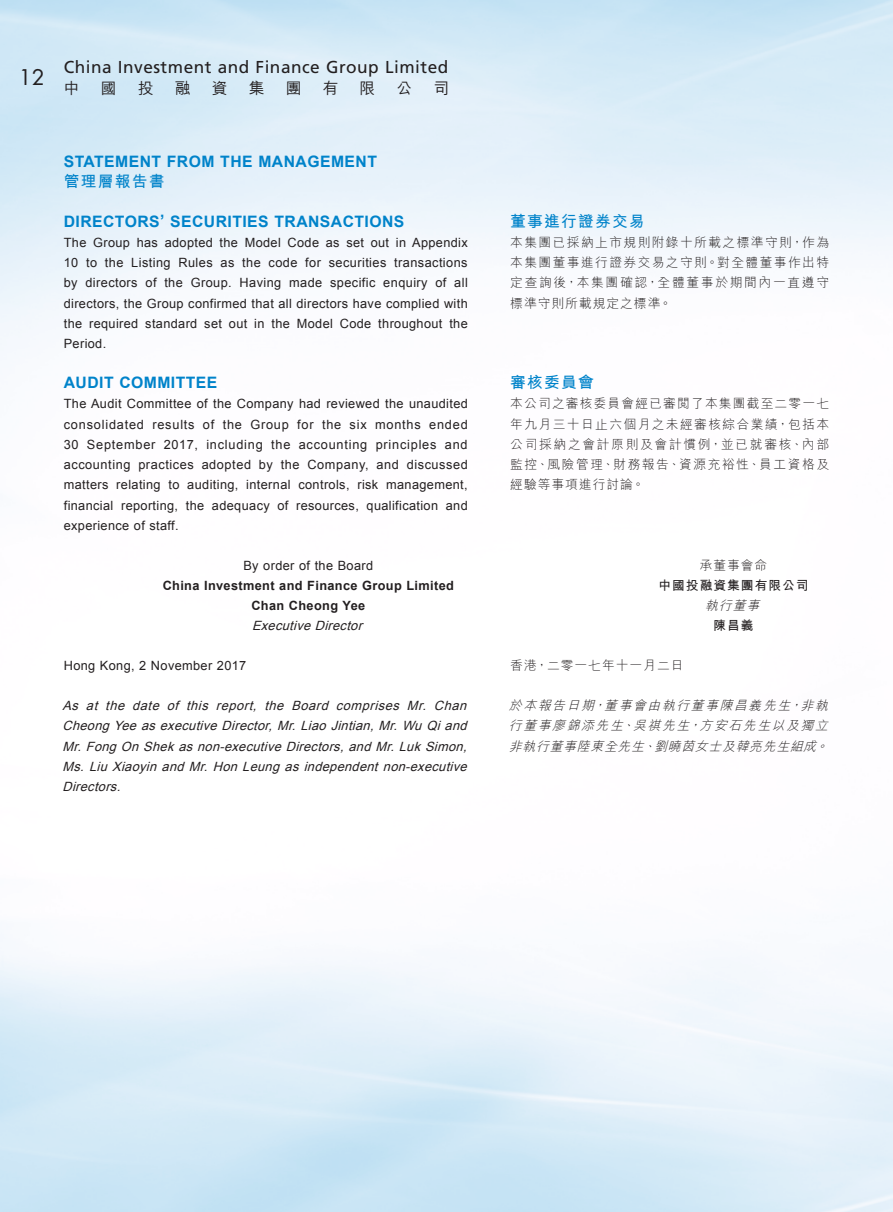
<style>
.page{position:relative;width:893px;height:1212px;background:#fff}
.page>*{position:absolute;margin:0;border:0;box-sizing:border-box;transform-origin:0 0}
.t1{font:21px "Futura Std";color:#231f20}
.t2{font:17.25px "Frutiger LT Std";letter-spacing:.03em;color:#231f20}
.t3{font:700 15.75px "Arial";letter-spacing:.03em;color:#0083ca}
.t4{font:700 15.75px "M Hei HK";letter-spacing:.08em;color:#0083ca}
.t5{font:500 15.75px "M Hei HK";color:#231f20}
.t6{font:12.75px/20.2px "Arial";letter-spacing:.03em;color:#231f20;text-align:justify}
.t7{font:italic 12.75px/20.2px "Arial";color:#231f20;text-align:justify}
.t8{font:300 12.75px/20.2px "M Hei HK";letter-spacing:.12em;color:#231f20;text-align:justify}
.t9{font:italic 300 12.75px/20.2px "M Hei HK";color:#231f20;text-align:justify}
.t10{font:700 12.75px/20.2px "Arial";letter-spacing:.03em;color:#231f20;text-align:center}
.t11{font:700 12.75px "M Hei HK";letter-spacing:.08em;color:#231f20}
.t12{font:300 12.75px "M Hei HK";letter-spacing:.08em;color:#231f20}
</style>
<div class="page">
<h1 class="t1" style="left:19px;top:64px;width:27px">12</h1>
<h2 class="t2" style="left:64px;top:57px;width:386px">China Investment and Finance Group Limited</h2>
<p class="t5" style="left:64px;top:77px;width:17px">中</p>
<p class="t5" style="left:101px;top:77px;width:17px">國</p>
<p class="t5" style="left:138px;top:77px;width:17px">投</p>
<p class="t5" style="left:175px;top:77px;width:17px">融</p>
<p class="t5" style="left:212px;top:77px;width:17px">資</p>
<p class="t5" style="left:249px;top:77px;width:17px">集</p>
<p class="t5" style="left:286px;top:77px;width:17px">團</p>
<p class="t5" style="left:323px;top:77px;width:17px">有</p>
<p class="t5" style="left:360px;top:77px;width:17px">限</p>
<p class="t5" style="left:397px;top:77px;width:17px">公</p>
<p class="t5" style="left:434px;top:77px;width:17px">司</p>
<p class="t3" style="left:64px;top:151px;width:315px">STATEMENT FROM THE MANAGEMENT</p>
<p class="t4" style="left:64px;top:170px;width:102px">管理層報告書</p>
<p class="t3" style="left:64px;top:211px;width:342px">DIRECTORS’ SECURITIES TRANSACTIONS</p>
<p class="t6" style="left:64px;top:232px;width:406px">The Group has adopted the Model Code as set out in Appendix 10 to the Listing Rules as the code for securities transactions by directors of the Group. Having made specific enquiry of all directors, the Group confirmed that all directors have complied with the required standard set out in the Model Code throughout the Period.</p>
<p class="t3" style="left:64px;top:372px;width:155px">AUDIT COMMITTEE</p>
<p class="t6" style="left:64px;top:394px;width:406px">The Audit Committee of the Company had reviewed the unaudited consolidated results of the Group for the six months ended 30 September 2017, including the accounting principles and accounting practices adopted by the Company, and discussed matters relating to auditing, internal controls, risk management, financial reporting, the adequacy of resources, qualification and experience of staff.</p>
<p class="t6" style="left:243px;top:555px;width:131px">By order of the Board</p>
<p class="t10" style="left:163px;top:576px;width:293px">China Investment and Finance Group Limited<br>Chan Cheong Yee</p>
<p class="t7" style="left:252px;top:616px;width:116px">ExecutiveDirector</p>
<p class="t6" style="left:64px;top:656px;width:184px">Hong Kong, 2 November 2017</p>
<p class="t7" style="left:62px;top:695px;width:410px">As at the date of this report, the Board comprises Mr. Chan CheongYeeasexecutiveDirector,Mr.LiaoJintian,Mr.WuQiand Mr.FongOnShekasnon-executiveDirectors,andMr.LukSimon, Ms. Liu Xiaoyin and Mr. Hon Leung as independent non-executive Directors.</p>
<p class="t4" style="left:510px;top:209px;width:136px">董事進行證券交易</p>
<p class="t8" style="left:510px;top:232px;width:320px">本集團已採納上市規則附錄十所載之標準守則，作為本集團董事進行證券交易之守則。對全體董事作出特定查詢後，本集團確認，全體董事於期間內一直遵守標準守則所載規定之標準。</p>
<p class="t4" style="left:510px;top:371px;width:85px">審核委員會</p>
<p class="t8" style="left:510px;top:393px;width:320px">本公司之審核委員會經已審閱了本集團截至二零一七年九月三十日止六個月之未經審核綜合業績，包括本公司採納之會計原則及會計慣例，並已就審核、內部監控、風險管理、財務報告、資源充裕性、員工資格及經驗等事項進行討論。</p>
<p class="t8" style="left:700px;top:555px;width:69px">承董事會命</p>
<p class="t11" style="left:658px;top:576px;width:152px">中國投融資集團有限公司</p>
<p class="t9" style="left:705px;top:595px;width:59px">執行董事</p>
<p class="t11" style="left:713px;top:616px;width:42px">陳昌義</p>
<p class="t12" style="left:510px;top:659px;width:175px">香港，二零一七年十一月二日</p>
<p class="t9" style="left:509px;top:695px;width:324px">於本報告日期，董事會由執行董事陳昌義先生，非執行董事廖錦添先生、吳祺先生，方安石先生以及獨立非執行董事陸東全先生、劉曉茵女士及韓亮先生組成。</p>
</div>
